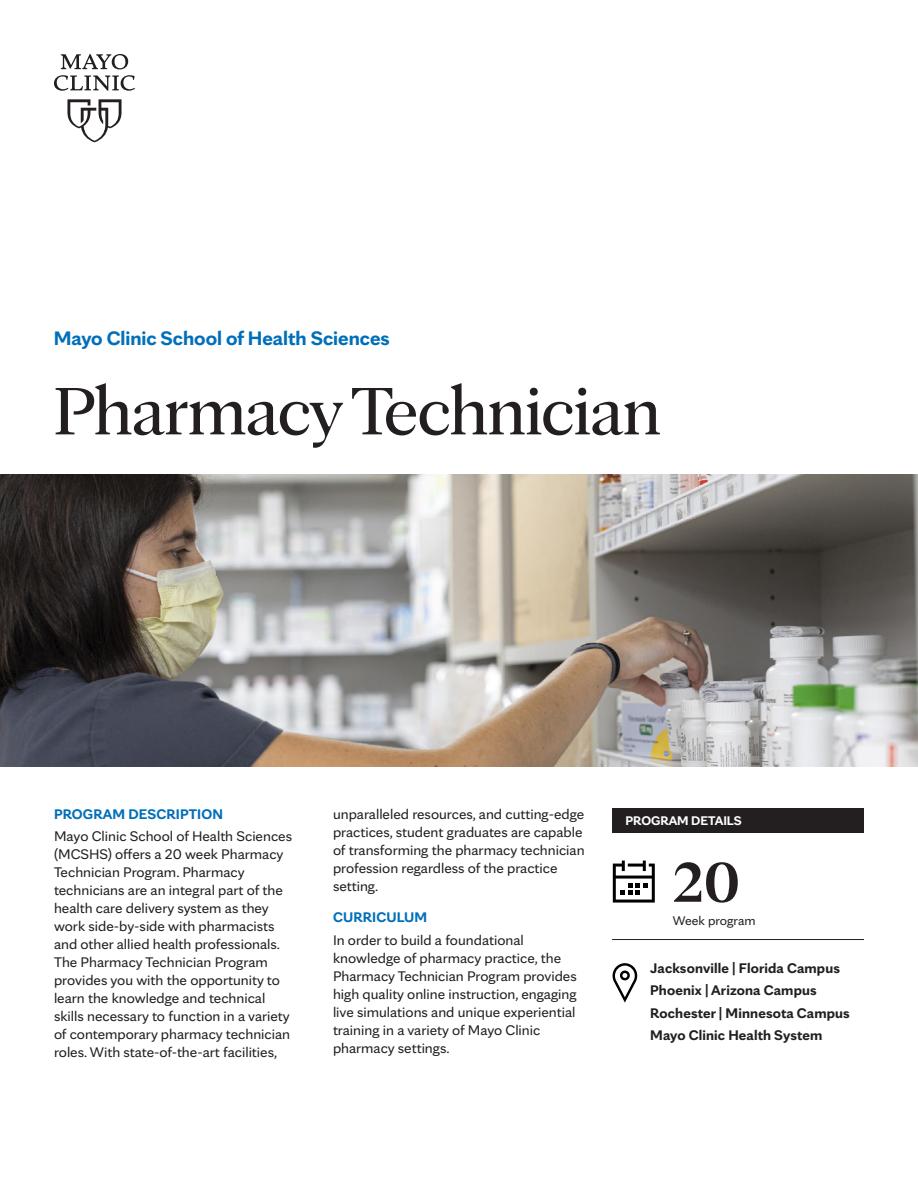
<style>
.page{position:relative;width:918px;height:1188px;background:#fff}
.page>*{position:absolute;margin:0;border:0;box-sizing:border-box;transform-origin:0 0}
.MC_-_TITLE{font:72px "Mayo Clinic Serif Display";letter-spacing:-.005em;color:#231f20}
.MC_-_DATA_-_Small{font:700 60px "Mayo Clinic Serif Display";color:#231f20}
.MC_-_TITLE-2{font:700 21px "Mayo Clinic Sans";color:#006fba}
.MC_-_BODY{font:15px/18px "Mayo Clinic Sans";color:#231f20}
.MC_-_SUBHEAD_2{font:700 15px "Mayo Clinic Sans";letter-spacing:.01em;color:#231f20}
.MC_-_SUBHEAD_1{font:700 15px "Mayo Clinic Sans";letter-spacing:.01em;color:#006fba}
.MC_-_HEAD_2_-_Boxed{font:700 13.5px "Mayo Clinic Sans";color:#fff}
.MC_-_CHART_GRAPH_COP{font:13.5px "Mayo Clinic Sans";color:#231f20}
</style>
<div class="page">
<img style="left:0;top:474px;width:918px;height:293px">
<svg style="left:54px;top:54px;width:81px;height:88px"></svg>
<div style="left:612px;top:808px;width:252px;height:25px;background:#231f20"></div>
<hr style="left:612px;top:939px;width:252px;height:1px;background:#231f20">
<svg style="left:613px;top:861px;width:42px;height:42px"></svg>
<svg style="left:612px;top:963px;width:25px;height:40px"></svg>
<p class="MC_-_TITLE-2" style="left:54px;top:321px;width:338px">Mayo Clinic School of Health Sciences</p>
<p class="MC_-_TITLE" style="left:54px;top:356px;width:609px">Pharmacy Technician</p>
<p class="MC_-_SUBHEAD_1" style="left:54px;top:802px;width:171px">PROGRAM DESCRIPTION</p>
<p class="MC_-_BODY" style="left:54px;top:826px;width:240px">Mayo Clinic School of Health Sciences (MCSHS) offers a 20 week Pharmacy Technician Program. Pharmacy technicians are an integral part of the health care delivery system as they work side-by-side with pharmacists and other allied health professionals.<br>The Pharmacy Technician Program provides you with the opportunity to learn the knowledge and technical skills necessary to function in a variety of contemporary pharmacy technician roles. With state-of-the-art facilities,</p>
<p class="MC_-_BODY" style="left:333px;top:804px;width:253px">unparalleled resources, and cutting-edge practices, student graduates are capable of transforming the pharmacy technician profession regardless of the practice setting.</p>
<p class="MC_-_SUBHEAD_1" style="left:333px;top:906px;width:96px">CURRICULUM</p>
<p class="MC_-_BODY" style="left:333px;top:930px;width:245px">In order to build a foundational knowledge of pharmacy practice, the Pharmacy Technician Program provides high quality online instruction, engaging live simulations and unique experiential training in a variety of Mayo Clinic pharmacy settings.</p>
<p class="MC_-_HEAD_2_-_Boxed" style="left:625px;top:810px;width:118px">PROGRAM DETAILS</p>
<p class="MC_-_DATA_-_Small" style="left:673px;top:836px;width:69px">20</p>
<p class="MC_-_CHART_GRAPH_COP" style="left:673px;top:910px;width:84px">Week program</p>
<p class="MC_-_SUBHEAD_2" style="left:650px;top:956px;width:191px">Jacksonville | Florida Campus</p>
<p class="MC_-_SUBHEAD_2" style="left:650px;top:978px;width:168px">Phoenix | Arizona Campus</p>
<p class="MC_-_SUBHEAD_2" style="left:650px;top:1001px;width:201px">Rochester | Minnesota Campus</p>
<p class="MC_-_SUBHEAD_2" style="left:650px;top:1023px;width:174px">Mayo Clinic Health System</p>
</div>
